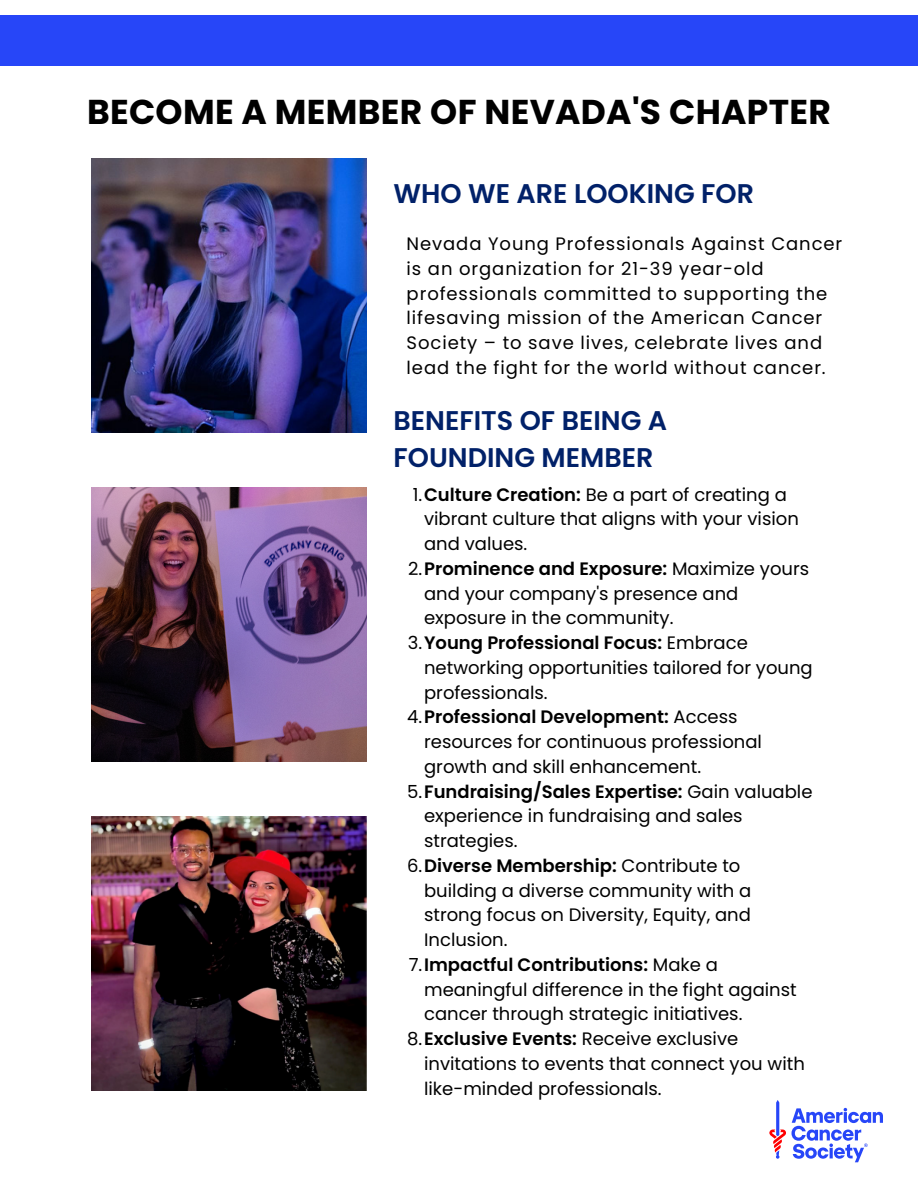
<style>
.page{position:relative;width:918px;height:1188px;background:#fff}
.page>*{position:absolute;margin:0;border:0;box-sizing:border-box;transform-origin:0 0}
.t1{font:700 34.5px "Poppins";letter-spacing:.01em;color:#000}
.t2{font:600 27px/37.2px "Poppins";color:#012169}
.t3{font:18px/24.8px "Poppins";color:#000}
.t4{font:18px/24.8px "Poppins";letter-spacing:.05em;color:#000}
.s1{font-weight:600}
</style>
<div class="page">
<div style="left:0;top:15px;width:918px;height:51px;background:#2746f8"></div>
<img style="left:92px;top:158px;width:274px;height:275px">
<img style="left:92px;top:487px;width:274px;height:275px">
<img style="left:92px;top:817px;width:274px;height:274px">
<svg style="left:769px;top:1100px;width:114px;height:62px"></svg>
<p class="t1" style="left:87px;top:88px;width:745px">BECOME A MEMBER OF NEVADA'S CHAPTER</p>
<p class="t2" style="left:394px;top:175px;width:362px">WHO WE ARE LOOKING FOR</p>
<p class="t4" style="left:407px;top:231px;width:437px">Nevada Young Professionals Against Cancer is an organization for 21-39 year-old professionals committed to supporting the lifesaving mission of the American Cancer Society – to save lives, celebrate lives and lead the fight for the world without cancer.</p>
<p class="t2" style="left:394px;top:402px;width:275px">BENEFITS OF BEING A<br>FOUNDING MEMBER</p>
<p class="t3" style="left:424px;top:482px;width:376px;text-indent:-11px">1.<span class="s1">Culture Creation:</span> Be a part of creating a vibrant culture that aligns with your vision and values.</p>
<p class="t3" style="left:424px;top:556px;width:387px;text-indent:-16px">2.<span class="s1">Prominence and Exposure:</span> Maximize yours and your company's presence and exposure in the community.</p>
<p class="t3" style="left:424px;top:630px;width:390px;text-indent:-16px">3.<span class="s1">Young Professional Focus:</span> Embrace networking opportunities tailored for young professionals.</p>
<p class="t3" style="left:424px;top:705px;width:339px;text-indent:-17px">4.<span class="s1">Professional Development:</span> Access resources for continuous professional growth and skill enhancement.</p>
<p class="t3" style="left:424px;top:779px;width:390px;text-indent:-17px">5.<span class="s1">Fundraising/Sales Expertise:</span> Gain valuable experience in fundraising and sales strategies.</p>
<p class="t3" style="left:424px;top:853px;width:329px;text-indent:-17px">6.<span class="s1">Diverse Membership:</span> Contribute to building a diverse community with a strong focus on Diversity, Equity, and<br>Inclusion.</p>
<p class="t3" style="left:424px;top:952px;width:374px;text-indent:-15px">7.<span class="s1">Impactful Contributions:</span> Make a meaningful difference in the fight against cancer through strategic initiatives.</p>
<p class="t3" style="left:424px;top:1026px;width:382px;text-indent:-17px">8.<span class="s1">Exclusive Events:</span> Receive exclusive invitations to events that connect you with like-minded professionals.</p>
</div>
